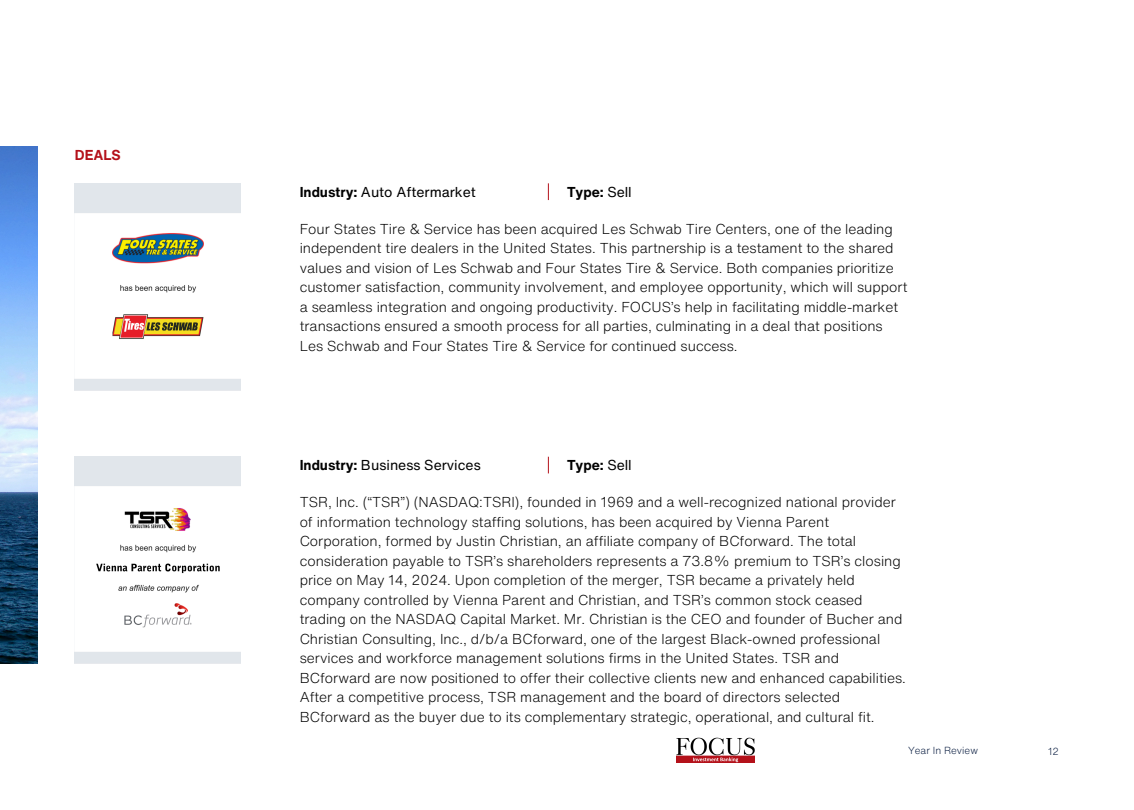
<style>
.page{position:relative;width:1134px;height:810px;background:#fff}
.page>*{position:absolute;margin:0;border:0;box-sizing:border-box;transform-origin:0 0}
.t1{font:300 14px/19.5px "Helvetica Now Text";color:#000}
.t2{font:14px "Helvetica Now Text";color:#000}
.t3{font:700 14px "Helvetica Now Text";color:#000}
.t4{font:700 14px "Helvetica Now Text";color:#b4111a}
.t5{font:300 10px "Helvetica Now Text";color:#071b3f}
.s1{font-weight:700}
.s2{font-weight:400}
</style>
<div class="page">
<img style="left:0;top:146px;width:38px;height:518px">
<img style="left:75px;top:183px;width:166px;height:207px">
<img style="left:75px;top:457px;width:166px;height:207px">
<img style="left:676px;top:738px;width:78px;height:25px">
<svg style="left:548px;top:183px;width:1px;height:17px"></svg>
<svg style="left:548px;top:457px;width:1px;height:16px"></svg>
<p class="t4" style="left:75px;top:144px;width:47px">DEALS</p>
<h2 class="t2" style="left:300px;top:181px;width:178px"><span class="s1">Industry:</span> Auto Aftermarket</h2>
<p class="t3" style="left:567px;top:181px;width:66px">Type: <span class="s2">Sell</span></p>
<h2 class="t1" style="left:300px;top:219px;width:609px">Four States Tire &amp; Service has been acquired Les Schwab Tire Centers, one of the leading independent tire dealers in the United States. This partnership is a testament to the shared values and vision of Les Schwab and Four States Tire &amp; Service. Both companies prioritize customer satisfaction, community involvement, and employee opportunity, which will support a seamless integration and ongoing productivity. FOCUS’s help in facilitating middle-market transactions ensured a smooth process for all parties, culminating in a deal that positions Les Schwab and Four States Tire &amp; Service for continued success.</h2>
<h2 class="t2" style="left:300px;top:455px;width:183px"><span class="s1">Industry:</span> Business Services</h2>
<p class="t3" style="left:567px;top:455px;width:66px">Type: <span class="s2">Sell</span></p>
<h2 class="t1" style="left:300px;top:492px;width:608px">TSR, Inc. (“TSR”) (NASDAQ:TSRI), founded in 1969 and a well-recognized national provider of information technology staffing solutions, has been acquired by Vienna Parent Corporation, formed by Justin Christian, an affiliate company of BCforward. The total consideration payable to TSR’s shareholders represents a 73.8% premium to TSR’s closing price on May 14, 2024. Upon completion of the merger, TSR became a privately held company controlled by Vienna Parent and Christian, and TSR’s common stock ceased trading on the NASDAQ Capital Market. Mr. Christian is the CEO and founder of Bucher and Christian Consulting, Inc., d/b/a BCforward, one of the largest Black-owned professional services and workforce management solutions firms in the United States. TSR and BCforward are now positioned to offer their collective clients new and enhanced capabilities.<br>After a competitive process, TSR management and the board of directors selected BCforward as the buyer due to its complementary strategic, operational, and cultural fit.</h2>
<p class="t5" style="left:908px;top:743px;width:71px">Year In Review</p>
<h2 class="t5" style="left:1048px;top:744px;width:12px">12</h2>
</div>
